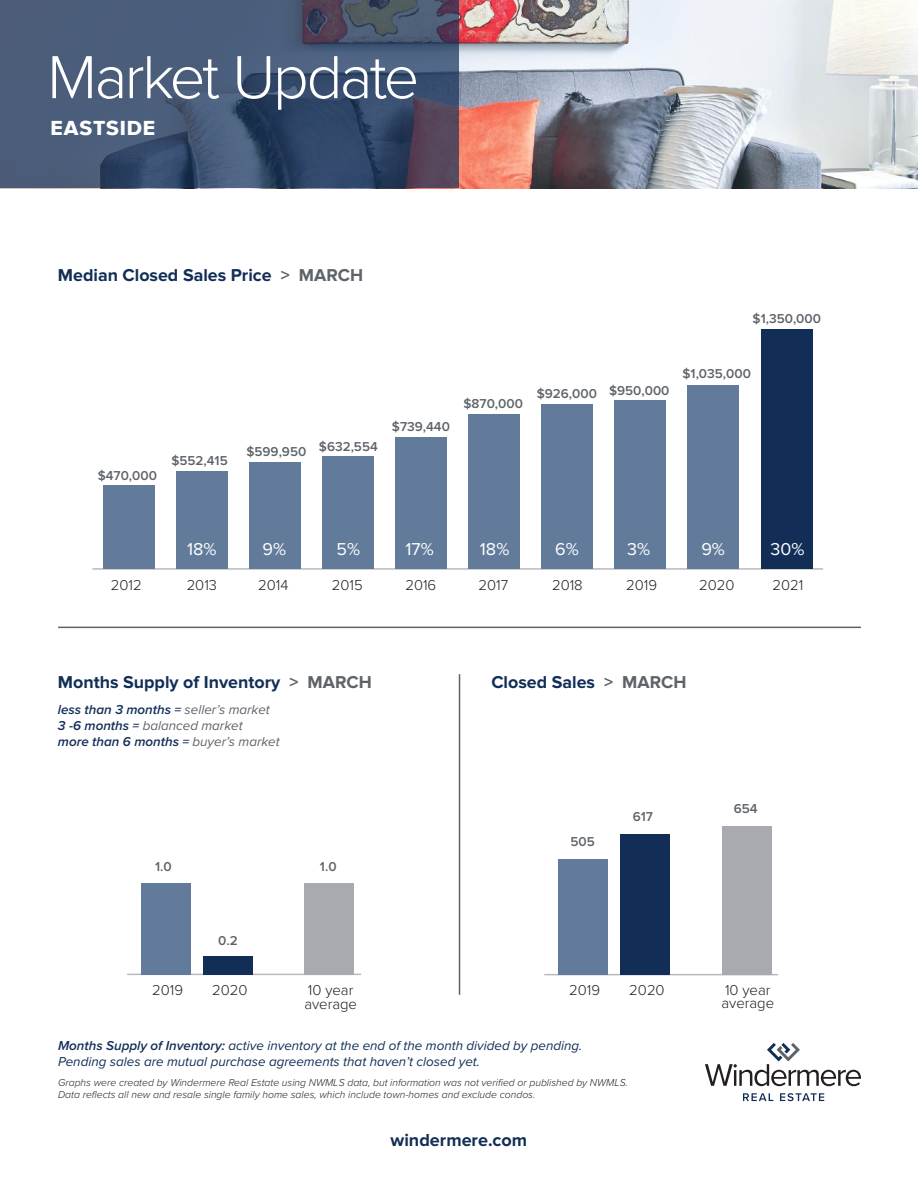
<style>
.page{position:relative;width:918px;height:1188px;background:#fff}
.page>*{position:absolute;margin:0;border:0;box-sizing:border-box;transform-origin:0 0}
.t1{font:300 63px "Proxima Nova";letter-spacing:-.045em;color:#fff}
.t2{font:21px "Proxima Nova Extrabld";letter-spacing:.045em;color:#fff}
.t3{font:700 18px "Proxima Nova";color:#122e57}
.t4{font:700 17.85px "Proxima Nova";color:#122e57}
.t5{font:17.85px "Proxima Nova";color:#fff}
.t6{font:300 14.85px/13.4px "Proxima Nova";color:#241f1f}
.t7{font:italic 13.35px/16px "Proxima Nova";color:#122e57}
.t8{font:600 13.35px "Proxima Nova";color:#5e636a}
.t9{font:italic 600 13.35px/16px "Proxima Nova";color:#122e57}
.t10{font:italic 300 10.35px/12.5px "Proxima Nova";color:#241f1f}
.s1{color:#5e636a}
.s2{font-weight:400;color:#5e636a}
.s3{font-weight:600}
</style>
<div class="page">
<svg style="left:743px;top:1093px;width:30px;height:8px"></svg>
<svg style="left:780px;top:1093px;width:44px;height:8px"></svg>
<svg style="left:705px;top:1043px;width:156px;height:43px"></svg>
<img style="left:459px;top:0;width:459px;height:188px">
<svg style="left:0;top:0;width:459px;height:188px;background:#435471"></svg>
<hr style="left:544px;top:974px;width:234px;height:1px;background:#bababa">
<div style="left:559px;top:860px;width:49px;height:115px;background:#627b9b"></div>
<div style="left:620px;top:834px;width:49px;height:141px;background:#122e57"></div>
<div style="left:722px;top:826px;width:49px;height:149px;background:#a9a9b0"></div>
<hr style="left:92px;top:568px;width:731px;height:2px;background:#bababa">
<div style="left:103px;top:486px;width:52px;height:83px;background:#627b9b"></div>
<div style="left:176px;top:471px;width:52px;height:98px;background:#627b9b"></div>
<div style="left:250px;top:463px;width:51px;height:106px;background:#627b9b"></div>
<div style="left:323px;top:457px;width:51px;height:112px;background:#627b9b"></div>
<div style="left:396px;top:438px;width:51px;height:131px;background:#627b9b"></div>
<div style="left:469px;top:415px;width:51px;height:154px;background:#627b9b"></div>
<div style="left:542px;top:405px;width:51px;height:164px;background:#627b9b"></div>
<div style="left:615px;top:401px;width:51px;height:168px;background:#627b9b"></div>
<div style="left:688px;top:385px;width:51px;height:184px;background:#627b9b"></div>
<div style="left:761px;top:330px;width:51px;height:239px;background:#122e57"></div>
<hr style="left:459px;top:674px;width:1px;height:321px;background:#5e636a">
<hr style="left:58px;top:627px;width:803px;height:1px;background:#5e636a">
<hr style="left:127px;top:974px;width:234px;height:1px;background:#bababa">
<div style="left:142px;top:883px;width:49px;height:91px;background:#627b9b"></div>
<div style="left:203px;top:956px;width:49px;height:18px;background:#122e57"></div>
<div style="left:305px;top:883px;width:49px;height:91px;background:#a9a9b0"></div>
<h1 class="t1" style="left:47px;top:30px;width:374px">Market Update</h1>
<h2 class="t2" style="left:51px;top:108px;width:106px">EASTSIDE</h2>
<h2 class="t2" style="left:50px;top:112px;width:106px">EASTSIDE</h2>
<h3 class="t4" style="left:58px;top:265px;width:307px">Median Closed Sales Price <span class="s1">&gt; MARCH</span></h3>
<p class="t8" style="left:753px;top:309px;width:70px">$1,350,000</p>
<p class="t8" style="left:98px;top:465px;width:61px">$470,000</p>
<p class="t8" style="left:171px;top:450px;width:58px">$552,415</p>
<p class="t8" style="left:246px;top:442px;width:61px">$599,950</p>
<p class="t8" style="left:319px;top:436px;width:60px">$632,554</p>
<p class="t8" style="left:392px;top:417px;width:59px">$739,440</p>
<p class="t8" style="left:464px;top:394px;width:61px">$870,000</p>
<p class="t8" style="left:537px;top:384px;width:62px">$926,000</p>
<p class="t8" style="left:609px;top:380px;width:62px">$950,000</p>
<p class="t8" style="left:683px;top:364px;width:70px">$1,035,000</p>
<h3 class="t6" style="left:111px;top:578px;width:32px">2012</h3>
<h3 class="t5" style="left:187px;top:536px;width:31px">18%</h3>
<h3 class="t6" style="left:187px;top:578px;width:32px">2013</h3>
<h3 class="t5" style="left:263px;top:536px;width:25px">9%</h3>
<h3 class="t6" style="left:258px;top:578px;width:32px">2014</h3>
<h3 class="t5" style="left:337px;top:536px;width:25px">5%</h3>
<h3 class="t6" style="left:332px;top:578px;width:32px">2015</h3>
<h3 class="t5" style="left:406px;top:536px;width:30px">17%</h3>
<h3 class="t6" style="left:405px;top:578px;width:32px">2016</h3>
<h3 class="t5" style="left:480px;top:536px;width:31px">18%</h3>
<h3 class="t6" style="left:479px;top:578px;width:31px">2017</h3>
<h3 class="t5" style="left:555px;top:536px;width:25px">6%</h3>
<h3 class="t6" style="left:552px;top:578px;width:32px">2018</h3>
<h3 class="t5" style="left:627px;top:536px;width:24px">3%</h3>
<h3 class="t6" style="left:626px;top:578px;width:32px">2019</h3>
<h3 class="t5" style="left:701px;top:536px;width:25px">9%</h3>
<h3 class="t6" style="left:699px;top:578px;width:37px">2020</h3>
<h3 class="t5" style="left:771px;top:536px;width:35px">30%</h3>
<h3 class="t6" style="left:773px;top:578px;width:32px">2021</h3>
<h3 class="t4" style="left:58px;top:672px;width:315px">Months Supply of Inventory <span class="s1">&gt; MARCH</span></h3>
<p class="t9" style="left:58px;top:702px;width:223px">less than 3 months = <span class="s2">seller’s market<br></span>3 -6 months = <span class="s2">balanced market<br></span>more than 6 months = <span class="s2">buyer’s market</span></p>
<p class="t8" style="left:155px;top:857px;width:18px">1.0</p>
<p class="t8" style="left:218px;top:930px;width:21px">0.2</p>
<p class="t8" style="left:320px;top:857px;width:18px">1.0</p>
<h3 class="t6" style="left:152px;top:983px;width:32px">2019</h3>
<h3 class="t6" style="left:212px;top:983px;width:37px">2020</h3>
<h3 class="t6" style="left:304px;top:983px;width:54px">10 year average</h3>
<h3 class="t4" style="left:491px;top:672px;width:197px">Closed Sales <span class="s1">&gt; MARCH</span></h3>
<p class="t8" style="left:570px;top:832px;width:26px">505</p>
<p class="t8" style="left:633px;top:807px;width:22px">617</p>
<p class="t8" style="left:734px;top:798px;width:25px">654</p>
<h3 class="t6" style="left:569px;top:983px;width:32px">2019</h3>
<h3 class="t6" style="left:629px;top:983px;width:37px">2020</h3>
<h3 class="t6" style="left:721px;top:983px;width:54px">10 year average</h3>
<p class="t7" style="left:58px;top:1037px;width:526px"><span class="s3">Months Supply of Inventory:</span> active inventory at the end of the month divided by pending.<br>Pending sales are mutual purchase agreements that haven’t closed yet.</p>
<p class="t10" style="left:58px;top:1076px;width:572px">Graphs were created by Windermere Real Estate using NWMLS data, but information was not verified or published by NWMLS.<br>Data reflects all new and resale single family home sales, which include town-homes and exclude condos.</p>
<h3 class="t3" style="left:391px;top:1129px;width:138px">windermere.com</h3>
</div>
